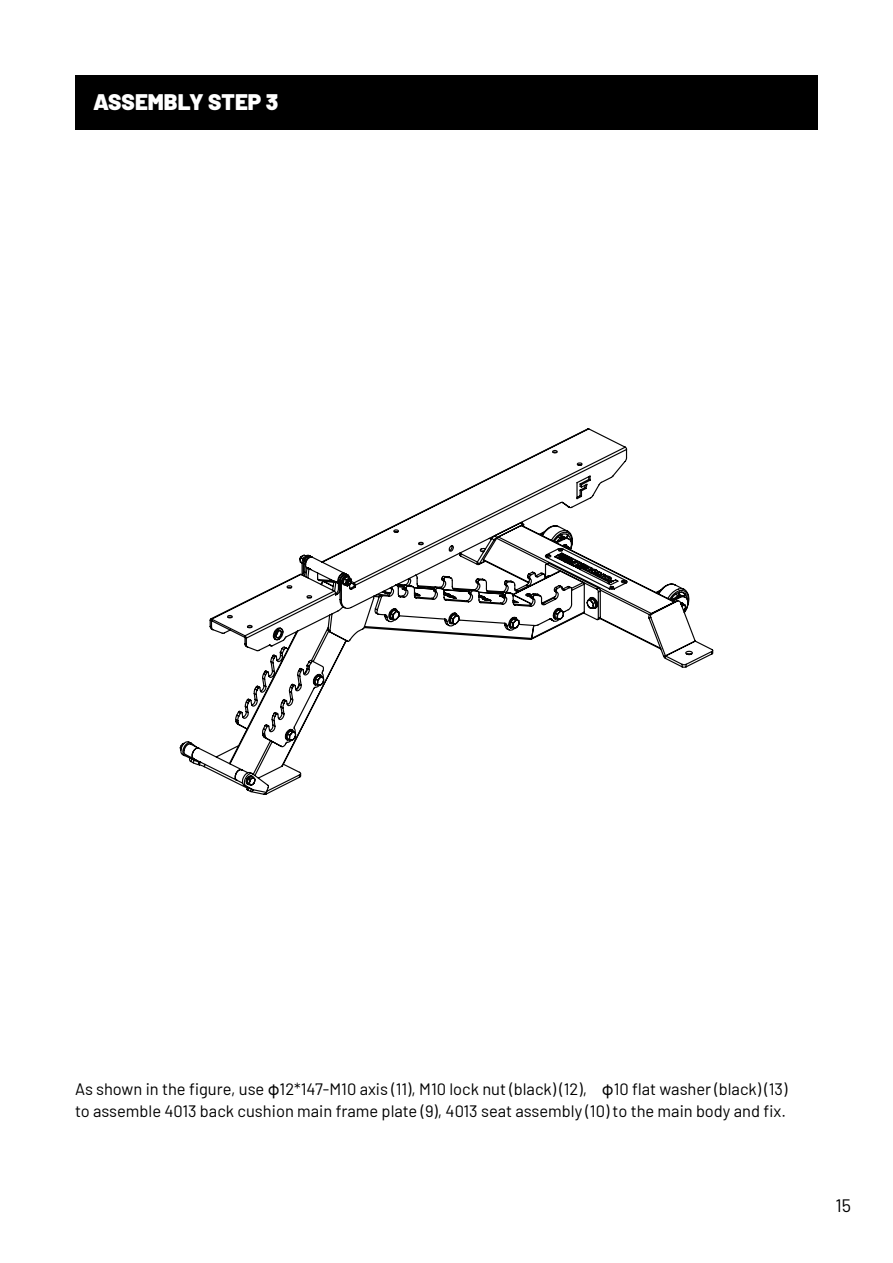
<style>
.page{position:relative;width:893px;height:1263px;background:#fff}
.page>*{position:absolute;margin:0;border:0;box-sizing:border-box;transform-origin:0 0}
.t1{font:900 22.5px "Barlow";color:#fff}
.t2{font:18px "Barlow";color:#000}
.t3{font:16.5px "Barlow";color:#000}
.s1{font-family:"Helvetica"}
</style>
<div class="page">
<div style="left:75px;top:75px;width:743px;height:54px;background:#000"></div>
<svg style="left:179px;top:428px;width:535px;height:367px"></svg>
<p class="t1" style="left:93px;top:88px;width:187px">ASSEMBLY STEP 3</p>
<p class="t3" style="left:75px;top:1077px;width:714px">As shown in the figure, use <span class="s1">φ</span>12*147-M10 axis (11), M10 lock nut (black) (12), <span class="s1">φ</span>10 flat washer (black) (13)</p>
<p class="t3" style="left:75px;top:1099px;width:712px">to assemble 4013 back cushion main frame plate (9), 4013 seat assembly (10) to the main body and fix.</p>
<p class="t2" style="left:835px;top:1192px;width:17px">15</p>
</div>
